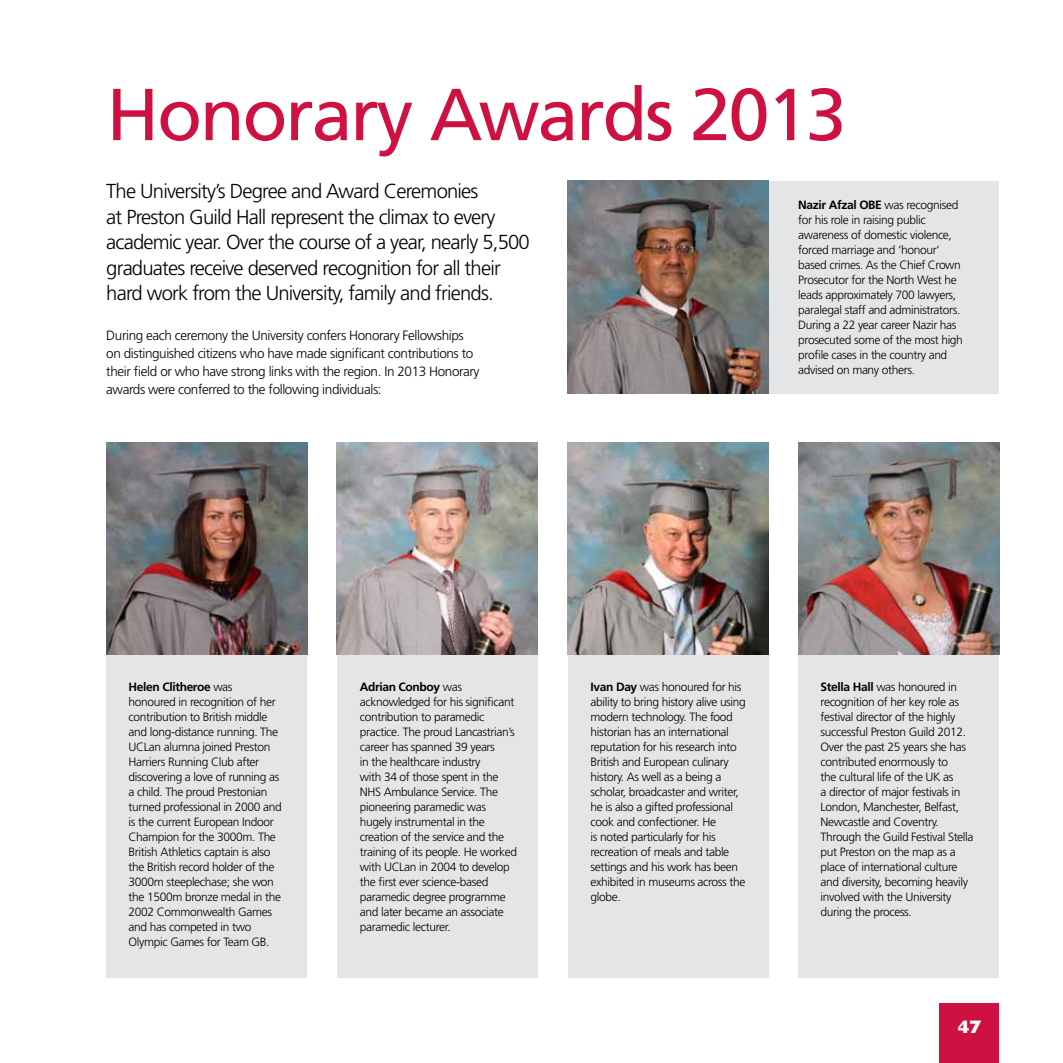
<style>
.page{position:relative;width:1063px;height:1063px;background:#fff}
.page>*{position:absolute;margin:0;border:0;box-sizing:border-box;transform-origin:0 0}
.t1{font:73.5px "Frutiger LT";letter-spacing:-.03em;color:#ce1141}
.t2{font:300 20.25px/25.5px "Frutiger LT";letter-spacing:-.04em;color:#000}
.t3{font:800 18px "Humanist 521 BT";color:#fff}
.t4{font:300 13.5px/18px "Frutiger LT";letter-spacing:-.03em;color:#000}
.t5{font:300 12px/15px "Frutiger LT";letter-spacing:-.03em;color:#000}
.s1{font-weight:700}
</style>
<div class="page">
<div style="left:798px;top:442px;width:201px;height:536px;background:#e4e5e6"></div>
<div style="left:106px;top:442px;width:201px;height:536px;background:#e4e5e6"></div>
<div style="left:568px;top:181px;width:431px;height:212px;background:#e4e5e6"></div>
<img style="left:568px;top:181px;width:201px;height:212px">
<img style="left:798px;top:442px;width:201px;height:213px">
<img style="left:106px;top:442px;width:201px;height:213px">
<div style="left:940px;top:1003px;width:59px;height:60px;background:#ce1141"></div>
<div style="left:337px;top:442px;width:201px;height:536px;background:#e4e5e6"></div>
<img style="left:337px;top:442px;width:201px;height:213px">
<div style="left:568px;top:442px;width:201px;height:536px;background:#e4e5e6"></div>
<img style="left:568px;top:442px;width:201px;height:213px">
<h1 class="t1" style="left:106px;top:71px;width:742px">Honorary Awards 2013</h1>
<p class="t2" style="left:106px;top:179px;width:425px">The University’s Degree and Award Ceremonies<br>at Preston Guild Hall represent the climax to every academic year. Over the course of a year, nearly 5,500 graduates receive deserved recognition for all their hard work from the University, family and friends.</p>
<p class="t4" style="left:106px;top:326px;width:375px">During each ceremony the University confers Honorary Fellowships on distinguished citizens who have made significant contributions to their field or who have strong links with the region. In 2013 Honorary awards were conferred to the following individuals:</p>
<p class="t5" style="left:798px;top:197px;width:166px"><span class="s1">Nazir Afzal OBE</span> was recognised for his role in raising public awareness of domestic violence, forced marriage and ‘honour’ based crimes. As the Chief Crown<br>Prosecutor for the North West he leads approximately 700 lawyers, paralegal staff and administrators.<br>During a 22 year career Nazir has prosecuted some of the most high profile cases in the country and advised on many others.</p>
<p class="t5" style="left:129px;top:680px;width:155px"><span class="s1">Helen Clitheroe</span> was honoured in recognition of her contribution to British middle and long-distance running. The<br>UCLan alumna joined Preston<br>Harriers Running Club after discovering a love of running as a child. The proud Prestonian turned professional in 2000 and is the current European Indoor<br>Champion for the 3000m. The<br>British Athletics captain is also the British record holder of the<br>3000m steeplechase; she won the 1500m bronze medal in the<br>2002 Commonwealth Games and has competed in two<br>Olympic Games for Team GB.</p>
<p class="t5" style="left:360px;top:680px;width:159px"><span class="s1">Adrian Conboy</span> was acknowledged for his significant contribution to paramedic practice. The proud Lancastrian’s career has spanned 39 years<br>in the healthcare industry<br>with 34 of those spent in the<br>NHS Ambulance Service. The pioneering paramedic was hugely instrumental in the creation of the service and the training of its people. He worked with UCLan in 2004 to develop the first ever science-based paramedic degree programme and later became an associate paramedic lecturer.</p>
<p class="t5" style="left:590px;top:680px;width:157px"><span class="s1">Ivan Day</span> was honoured for his ability to bring history alive using modern technology. The food historian has an international reputation for his research into<br>British and European culinary history. As well as a being a scholar, broadcaster and writer, he is also a gifted professional cook and confectioner. He<br>is noted particularly for his recreation of meals and table settings and his work has been exhibited in museums across the globe.</p>
<p class="t5" style="left:821px;top:680px;width:154px"><span class="s1">Stella Hall</span> was honoured in recognition of her key role as festival director of the highly successful Preston Guild 2012.<br>Over the past 25 years she has contributed enormously to<br>the cultural life of the UK as<br>a director of major festivals in<br>London, Manchester, Belfast,<br>Newcastle and Coventry.<br>Through the Guild Festival Stella put Preston on the map as a place of international culture and diversity, becoming heavily involved with the University during the process.</p>
<h3 class="t3" style="left:958px;top:1016px;width:25px">47</h3>
</div>
